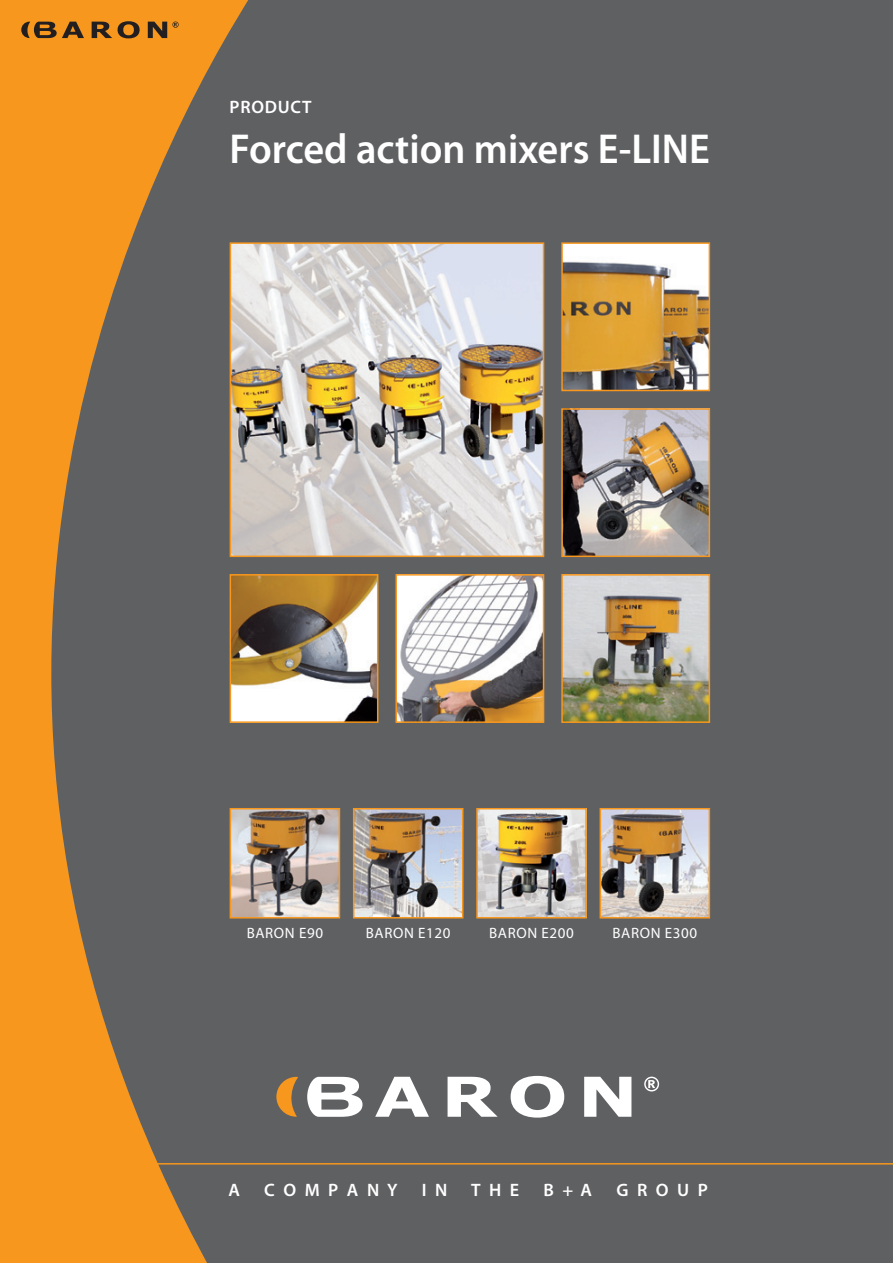
<style>
.page{position:relative;width:893px;height:1263px;background:#5f6062}
.page>*{position:absolute;margin:0;border:0;box-sizing:border-box;transform-origin:0 0}
.t1{font:600 42px "Myriad Pro";color:#fff;scale:.96 1}
.t2{font:600 18px "Myriad Pro";letter-spacing:.04em;color:#fff}
.t3{font:15px "Myriad Pro";letter-spacing:.04em;color:#fff}
</style>
<div class="page">
<svg style="left:0;top:0;width:256px;height:1263px"></svg>
<hr style="left:149px;top:1163px;width:744px;height:1px;background:#f7971d">
<svg style="left:92px;top:22px;width:20px;height:16px"></svg>
<svg style="left:118px;top:21px;width:22px;height:17px"></svg>
<svg style="left:148px;top:22px;width:31px;height:16px"></svg>
<svg style="left:21px;top:22px;width:63px;height:16px"></svg>
<img style="left:233px;top:245px;width:308px;height:309px">
<div style="left:230px;top:242px;width:314px;height:315px;border:2px solid #f7971d"></div>
<img style="left:564px;top:245px;width:143px;height:143px">
<div style="left:561px;top:242px;width:149px;height:149px;border:2px solid #f7971d"></div>
<img style="left:564px;top:411px;width:143px;height:143px">
<div style="left:561px;top:408px;width:149px;height:149px;border:2px solid #f7971d"></div>
<img style="left:564px;top:577px;width:143px;height:143px">
<div style="left:561px;top:574px;width:149px;height:149px;border:2px solid #f7971d"></div>
<img style="left:398px;top:577px;width:143px;height:143px">
<div style="left:395px;top:574px;width:149px;height:149px;border:2px solid #f7971d"></div>
<img style="left:233px;top:577px;width:142px;height:143px">
<div style="left:230px;top:574px;width:148px;height:149px;border:2px solid #f7971d"></div>
<svg style="left:307px;top:1077px;width:55px;height:40px"></svg>
<svg style="left:375px;top:1077px;width:54px;height:40px"></svg>
<svg style="left:448px;top:1077px;width:50px;height:40px"></svg>
<svg style="left:511px;top:1076px;width:53px;height:41px"></svg>
<svg style="left:584px;top:1077px;width:47px;height:40px"></svg>
<svg style="left:644px;top:1077px;width:15px;height:14px"></svg>
<svg style="left:276px;top:1077px;width:22px;height:40px"></svg>
<img style="left:233px;top:811px;width:104px;height:104px">
<div style="left:230px;top:808px;width:110px;height:110px;border:2px solid #f7971d"></div>
<img style="left:356px;top:811px;width:104px;height:104px">
<div style="left:353px;top:808px;width:110px;height:110px;border:2px solid #f7971d"></div>
<img style="left:479px;top:811px;width:105px;height:104px">
<div style="left:476px;top:808px;width:111px;height:110px;border:2px solid #f7971d"></div>
<img style="left:603px;top:811px;width:104px;height:104px">
<div style="left:600px;top:808px;width:110px;height:110px;border:2px solid #f7971d"></div>
<p class="t2" style="left:230px;top:96px;width:83px">PRODUCT</p>
<h1 class="t1" style="left:230px;top:122px;width:502px">Forced action mixers E-LINE</h1>
<p class="t3" style="left:247px;top:924px;width:78px">BARON E90</p>
<p class="t3" style="left:366px;top:924px;width:86px">BARON E120</p>
<p class="t3" style="left:489px;top:924px;width:86px">BARON E200</p>
<p class="t3" style="left:612px;top:924px;width:86px">BARON E300</p>
<p class="t2" style="left:228px;top:1178px;width:13px">A</p>
<p class="t2" style="left:264px;top:1178px;width:135px">C O M P A N Y</p>
<p class="t2" style="left:422px;top:1178px;width:27px">I N</p>
<p class="t2" style="left:471px;top:1178px;width:50px">T H E</p>
<p class="t2" style="left:544px;top:1178px;width:50px">B + A</p>
<p class="t2" style="left:616px;top:1178px;width:93px">G R O U P</p>
</div>
